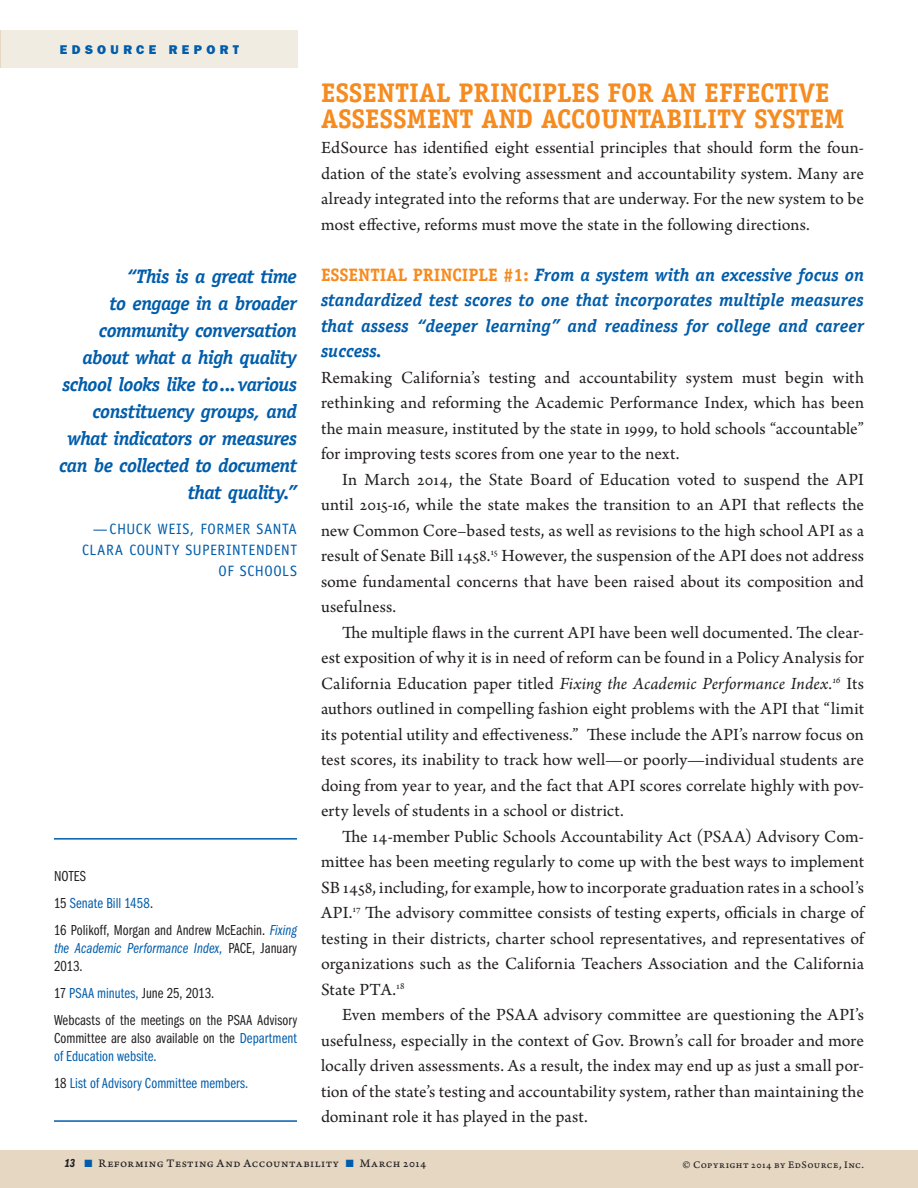
<style>
.page{position:relative;width:918px;height:1188px;background:#fff}
.page>*{position:absolute;margin:0;border:0;box-sizing:border-box;transform-origin:0 0}
.MainHeadLarge{font:700 27px/25.5px "Officina Serif";color:#f68b1f}
.NewPullQuotes{font:italic 700 19.5px/27px "Officina Serif";letter-spacing:-.03em;color:#015dab;text-align:right}
.main_text{font:18px/25.5px "Arno Pro";letter-spacing:.005em;color:#231f20;text-align:justify}
.main_text_-_1st_par{font:18px/25.5px "Arno Pro";color:#231f20;text-align:justify}
.secondhead{font:italic 700 18px/25.5px "Officina Serif";color:#015dab;text-align:justify}
.SideNotes{font:15px/18px "Franklin Gothic Book Cmpr";letter-spacing:.005em;color:#231f20;text-align:justify}
.NewPullQuotes-2{font:15px/21px "Officina Sans";letter-spacing:.035em;color:#015dab;text-align:right}
.SideNotes-2{font:15px "Franklin Gothic Book Cmpr";letter-spacing:.01em;color:#015dab}
.t1{font:800 12.75px "Franklin Gothic";letter-spacing:.34em;color:#015dab}
.t2{font:12px "Arno Pro Caption";letter-spacing:.045em;color:#231f20}
.t3{font:10.5px "Arno Pro Caption";letter-spacing:.04em;color:#231f20}
.s1{color:#231f20}
.s2{font-family:"Franklin Gothic Book Cmpr Ital";color:#015dab}
.s3{color:#015dab}
.s4{font-style:normal;color:#f68b1f}
.s5{font-style:italic}
.s6{font-family:"Franklin Gothic Demi Cmpr Ital"}
</style>
<div class="page">
<div style="left:1px;top:30px;width:297px;height:38px;background:#f1ece2"></div>
<div style="left:1px;top:1151px;width:917px;height:37px;background:#e5d7c2"></div>
<hr style="left:54px;top:838px;width:243px;height:2px;background:#015dab">
<hr style="left:54px;top:1120px;width:243px;height:2px;background:#015dab">
<p class="t1" style="left:60px;top:42px;width:181px">EDSOURCE REPORT</p>
<p class="NewPullQuotes" style="left:59px;top:263px;width:239px">“This is a great time<br>to engage in a broader community conversation about what a high quality school looks like to...various constituency groups, and what indicators or measures can be collected to document that quality.”</p>
<p class="NewPullQuotes-2" style="left:82px;top:518px;width:216px">—CHUCK WEIS, FORMER SANTA<br>CLARA COUNTY SUPERINTENDENT<br>OF SCHOOLS</p>
<p class="SideNotes" style="left:54px;top:867px;width:34px">NOTES</p>
<p class="SideNotes-2" style="left:54px;top:895px;width:101px"><span class="s1">15</span> Senate Bill 1458<span class="s1">.</span></p>
<p class="SideNotes" style="left:54px;top:921px;width:244px">16 Polikoff, Morgan and Andrew McEachin. <span class="s2">Fixing the Academic Performance Index,</span> PACE, January 2013.</p>
<p class="SideNotes" style="left:54px;top:984px;width:162px">17 <span class="s3">PSAA minutes,</span> June 25, 2013.</p>
<p class="SideNotes" style="left:54px;top:1011px;width:245px">Webcasts of the meetings on the PSAA Advisory Committee are also available on the <span class="s3">Department of Education website.</span></p>
<p class="SideNotes-2" style="left:54px;top:1075px;width:196px"><span class="s1">18</span> List of Advisory Committee members.</p>
<p class="MainHeadLarge" style="left:321px;top:80px;width:525px">ESSENTIAL PRINCIPLES FOR AN EFFECTIVE<br>ASSESSMENT AND ACCOUNTABILITY SYSTEM</p>
<p class="main_text_-_1st_par" style="left:321px;top:136px;width:545px">EdSource has identified eight essential principles that should form the foun&shy;dation of the state’s evolving assessment and accountability system. Many are already integrated into the reforms that are underway. For the new system to be most effective, reforms must move the state in the following directions.</p>
<p class="secondhead" style="left:321px;top:262px;width:545px"><span class="s4">ESSENTIAL PRINCIPLE #1:</span> From a system with an excessive focus on standardized test scores to one that incorporates multiple measures that assess “deeper learning” and readiness for college and career success.</p>
<p class="main_text_-_1st_par" style="left:321px;top:365px;width:545px">Remaking California’s testing and accountability system must begin with rethinking and reforming the Academic Performance Index, which has been the main measure, instituted by the state in 1999, to hold schools “accountable” for improving tests scores from one year to the next.</p>
<p class="main_text" style="left:321px;top:467px;width:545px;text-indent:21px">In March 2014, the State Board of Education voted to suspend the API until 2015-16, while the state makes the transition to an API that reflects the new Common Core–based tests, as well as revisions to the high school API as a result of Senate Bill 1458.<sup>15</sup> However, the suspension of the API does not address some fundamental concerns that have been raised about its composition and usefulness.</p>
<p class="main_text" style="left:321px;top:620px;width:545px;text-indent:21px">The multiple flaws in the current API have been well documented. The clear&shy;est exposition of why it is in need of reform can be found in a Policy Analysis for California Education paper titled <span class="s5">Fixing the Academic Performance Index.</span><sup>16</sup> Its authors outlined in compelling fashion eight problems with the API that “limit its potential utility and effectiveness.” These include the API’s narrow focus on test scores, its inability to track how well—or poorly—individual students are doing from year to year, and the fact that API scores correlate highly with pov&shy;erty levels of students in a school or district.</p>
<p class="main_text" style="left:321px;top:824px;width:545px;text-indent:21px">The 14-member Public Schools Accountability Act (PSAA) Advisory Com&shy;mittee has been meeting regularly to come up with the best ways to implement SB 1458, including, for example, how to incorporate graduation rates in a school’s API.<sup>17</sup> The advisory committee consists of testing experts, officials in charge of testing in their districts, charter school representatives, and representatives of organizations such as the California Teachers Association and the California State PTA.<sup>18</sup></p>
<p class="main_text" style="left:321px;top:1003px;width:545px;text-indent:21px">Even members of the PSAA advisory committee are questioning the API’s usefulness, especially in the context of Gov. Brown’s call for broader and more locally driven assessments. As a result, the index may end up as just a small por&shy;tion of the state’s testing and accountability system, rather than maintaining the dominant role it has played in the past.</p>
<p class="t2" style="left:64px;top:1157px;width:364px"><span class="s6">13</span> <span class="s3">■</span> Reforming Testing And Accountability <span class="s3">■</span> March 2014</p>
<p class="t3" style="left:683px;top:1158px;width:183px">© Copyright 2014 by EdSource, Inc.</p>
<p class="t3" style="left:65px;top:1158px;width:249px"><span class="s6">13</span> <span class="s3">■</span> Passing When It Counts <span class="s3">■</span> February 2012</p>
<p class="t3" style="left:670px;top:1158px;width:182px">© Copyright 2012 by EdSource, Inc.</p>
</div>
